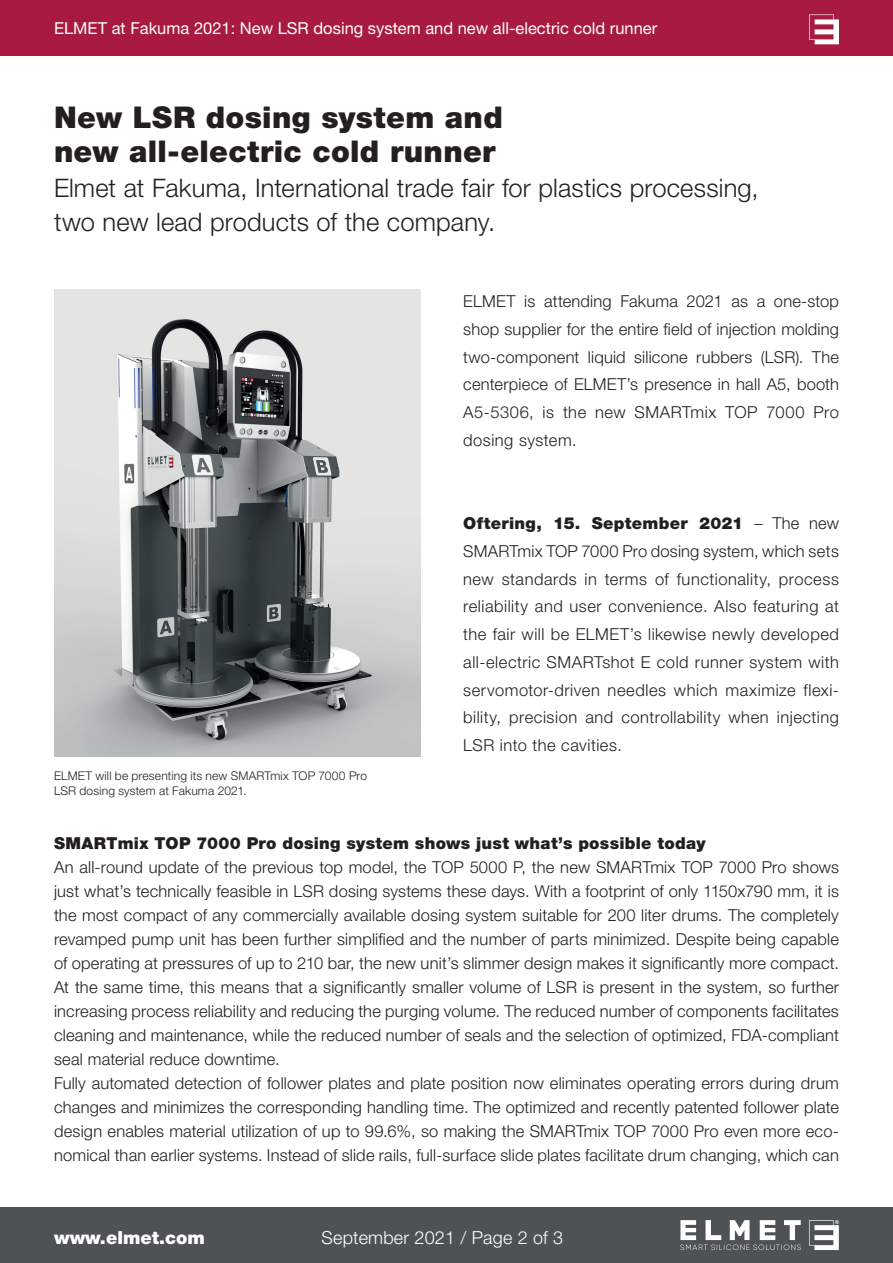
<style>
.page{position:relative;width:893px;height:1263px;background:#fff}
.page>*{position:absolute;margin:0;border:0;box-sizing:border-box;transform-origin:0 0}
.t1{font:900 30px/34.5px "Helvetica Neue LT Std";letter-spacing:.01em;color:#231f20}
.t2{font:300 25.5px/34.5px "Helvetica Neue LT Std";letter-spacing:.005em;color:#231f20}
.t3{font:22.5px "Helvetica Neue LT Std";color:#fff}
.t4{font:300 18px "Helvetica Neue LT Std";letter-spacing:.01em;color:#fff}
.t5{font:900 18px "Helvetica Neue LT Std";color:#fff}
.t6{font:300 16.5px/27.8px "Helvetica Neue LT Std";letter-spacing:.01em;color:#231f20;text-align:justify}
.t7{font:16.5px "Helvetica Neue LT Std";color:#fff}
.t8{font:900 16.5px "Helvetica Neue LT Std";letter-spacing:.015em;color:#231f20}
.t9{font:300 13.5px "Helvetica Neue LT Std";color:#fff}
.t10{font:300 12px/15px "Helvetica Neue LT Std";letter-spacing:.015em;color:#231f20}
.s1{font-weight:900}
</style>
<div class="page">
<div style="left:0;top:1207px;width:893px;height:56px;background:#4c5256"></div>
<div style="left:0;top:0;width:893px;height:55px;background:#a81a3f"></div>
<svg style="left:809px;top:1220px;width:30px;height:30px"></svg>
<svg style="left:680px;top:1220px;width:121px;height:30px"></svg>
<svg style="left:809px;top:14px;width:30px;height:30px"></svg>
<img style="left:54px;top:289px;width:367px;height:468px">
<p class="t7" style="left:54px;top:18px;width:605px">ELMET at Fakuma 2021: New LSR dosing system and new all-electric cold runner</p>
<h3 class="t3" style="left:144px;top:19px;width:138px">Fakuma 2018</h3>
<p class="t9" style="left:357px;top:24px;width:321px">OPC-UA Anbindung jetzt für die TOP 5000 P verfügbar</p>
<h1 class="t1" style="left:54px;top:100px;width:450px">New LSR dosing system and new all-electric cold runner</h1>
<h2 class="t2" style="left:54px;top:170px;width:706px">Elmet at Fakuma, International trade fair for plastics processing, two new lead products of the company.</h2>
<p class="t6" style="left:463px;top:287px;width:377px">ELMET is attending Fakuma 2021 as a one-stop shop supplier for the entire field of injection molding two-component liquid silicone rubbers (LSR). The centerpiece of ELMET’s presence in hall A5, booth A5-5306, is the new SMARTmix TOP 7000 Pro dosing system.</p>
<p class="t10" style="left:54px;top:768px;width:315px">ELMET will be presenting its new SMARTmix TOP 7000 Pro<br>LSR dosing system at Fakuma 2021.</p>
<p class="t6" style="left:463px;top:509px;width:377px"><span class="s1">Oftering, 15. September 2021</span> – The new SMARTmix TOP 7000 Pro dosing system, which sets new standards in terms of functionality, process reliability and user convenience. Also featuring at the fair will be ELMET’s likewise newly developed all-electric SMARTshot E cold runner system with servomotor-driven needles which maximize flexi&shy;bility, precision and controllability when injecting LSR into the cavities.</p>
<p class="t8" style="left:54px;top:833px;width:653px">SMARTmix TOP 7000 Pro dosing system shows just what’s possible today</p>
<p class="t6" style="left:54px;top:855px;width:787px;line-height:24px;text-align:left">An all-round update of the previous top model, the TOP 5000 P, the new SMARTmix TOP 7000 Pro shows just what’s technically feasible in LSR dosing systems these days. With a footprint of only 1150x790 mm, it is the most compact of any commercially available dosing system suitable for 200 liter drums. The completely revamped pump unit has been further simplified and the number of parts minimized. Despite being capable of operating at pressures of up to 210 bar, the new unit’s slimmer design makes it significantly more compact.<br>At the same time, this means that a significantly smaller volume of LSR is present in the system, so further increasing process reliability and reducing the purging volume. The reduced number of components facilitates cleaning and maintenance, while the reduced number of seals and the selection of optimized, FDA-compliant seal material reduce downtime.<br>Fully automated detection of follower plates and plate position now eliminates operating errors during drum changes and minimizes the corresponding handling time. The optimized and recently patented follower plate design enables material utilization of up to 99.6%, so making the SMARTmix TOP 7000 Pro even more eco&shy;nomical than earlier systems. Instead of slide rails, full-surface slide plates facilitate drum changing, which can</p>
<p class="t5" style="left:54px;top:1226px;width:152px">www.elmet.com</p>
<p class="t4" style="left:322px;top:1226px;width:243px">September 2021 / Page 2 of 3</p>
</div>
